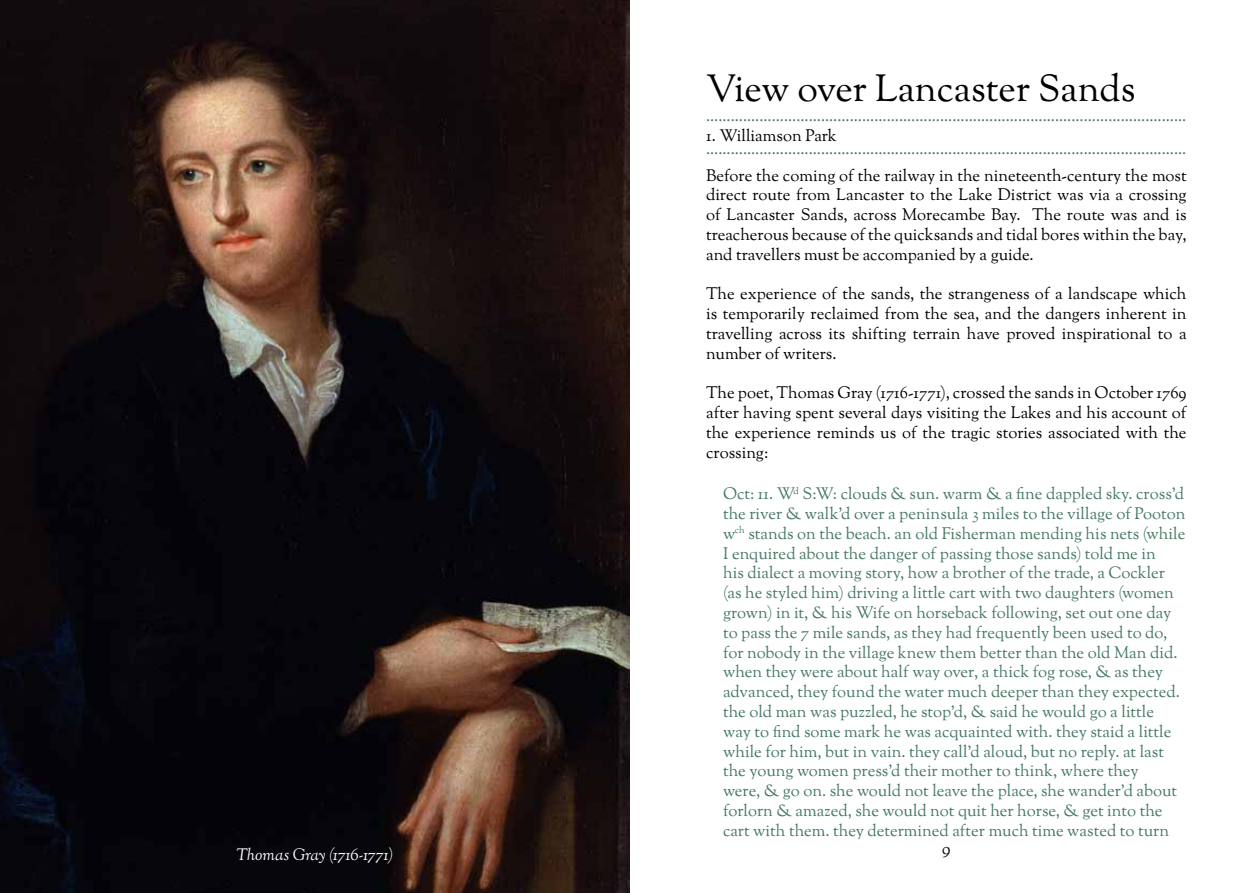
<style>
.page{position:relative;width:1259px;height:893px;background:#fff}
.page>*{position:absolute;margin:0;border:0;box-sizing:border-box;transform-origin:0 0}
.t1{font:37.5px "OFL Goudy St M";color:#000}
.t2{font:18px/32.4px "Minion Pro";color:#477962}
.t3{font:16.5px/19.8px "OFL Goudy St M";color:#477962}
.t4{font:16.5px/19.8px "OFL Goudy St M";color:#000;text-align:justify}
.t5{font:italic 16.5px "OFL Goudy St M";color:#fff}
.t6{font:italic 16.5px "OFL Goudy St M";color:#000}
</style>
<div class="page">
<img style="left:0;top:0;width:629px;height:893px">
<p class="t5" style="left:236px;top:844px;width:158px">Thomas Gray (1716-1771)</p>
<h1 class="t1" style="left:706px;top:65px;width:431px">View over Lancaster Sands</h1>
<p class="t4" style="left:706px;top:127px;width:132px">1. Williamson Park</p>
<p class="t4" style="left:706px;top:166px;width:482px">Before the coming of the railway in the nineteenth-century the most direct route from Lancaster to the Lake District was via a crossing of Lancaster Sands, across Morecambe Bay. The route was and is treacherous because of the quicksands and tidal bores within the bay, and travellers must be accompanied by a guide.</p>
<p class="t4" style="left:706px;top:285px;width:482px">The experience of the sands, the strangeness of a landscape which is temporarily reclaimed from the sea, and the dangers inherent in travelling across its shifting terrain have proved inspirational to a number of writers.</p>
<p class="t4" style="left:706px;top:384px;width:482px">The poet, Thomas Gray (1716-1771), crossed the sands in October 1769 after having spent several days visiting the Lakes and his account of the experience reminds us of the tragic stories associated with the crossing:</p>
<p class="t3" style="left:723px;top:485px;width:464px">Oct: 11. W<sup>d</sup> S:W: clouds &amp; sun. warm &amp; a fine dappled sky. cross’d the river &amp; walk’d over a peninsula 3 miles to the village of Pooton w<sup>ch</sup> stands on the beach. an old Fisherman mending his nets (while I enquired about the danger of passing those sands) told me in<br>his dialect a moving story, how a brother of the trade, a Cockler (as he styled him) driving a little cart with two daughters (women grown) in it, &amp; his Wife on horseback following, set out one day to pass the 7 mile sands, as they had frequently been used to do, for nobody in the village knew them better than the old Man did. when they were about half way over, a thick fog rose, &amp; as they advanced, they found the water much deeper than they expected. the old man was puzzled, he stop’d, &amp; said he would go a little way to find some mark he was acquainted with. they staid a little while for him, but in vain. they call’d aloud, but no reply. at last the young women press’d their mother to think, where they<br>were, &amp; go on. she would not leave the place, she wander’d about forlorn &amp; amazed, she would not quit her horse, &amp; get into the cart with them. they determined after much time wasted to turn</p>
<p class="t6" style="left:942px;top:838px;width:10px">9</p>
<p class="t2" style="left:706px;top:100px;width:482px">..................................................................................................................... .....................................................................................................................</p>
</div>
